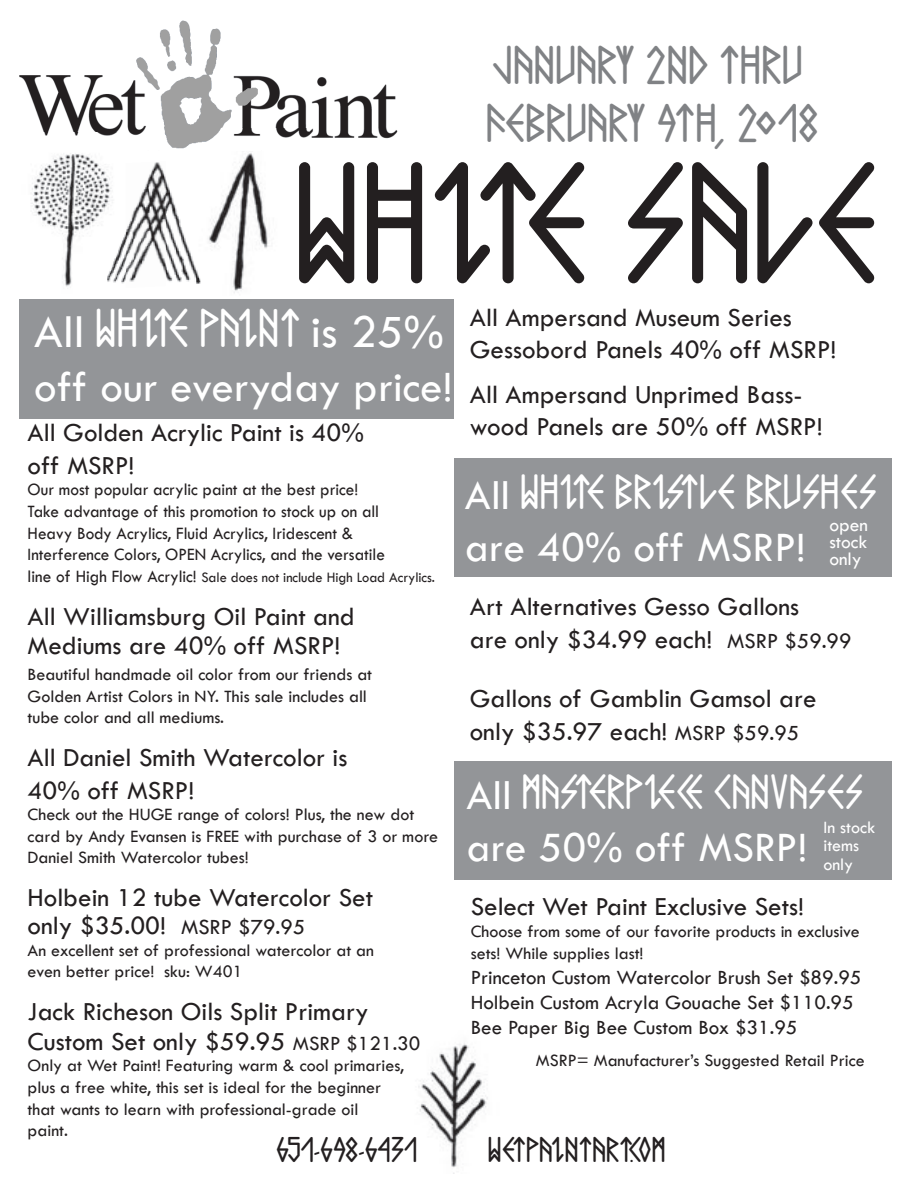
<style>
.page{position:relative;width:918px;height:1188px;background:#fff}
.page>*{position:absolute;margin:0;border:0;box-sizing:border-box;transform-origin:0 0}
.t1{font:151.5px "Comic Runes";color:#231f20}
.t2{font:48px/57.6px "Comic Runes";color:#808285}
.t3{font:48px "Comic Runes";color:#fff}
.t4{font:45px "Tw Cen";color:#fff}
.t5{font:43.5px "Comic Runes";color:#fff}
.t6{font:43.5px "Tw Cen";color:#fff}
.t7{font:31.5px "Comic Runes";color:#231f20}
.t8{font:31.5px "Comic Runes";letter-spacing:-.04em;color:#231f20}
.t9{font:27px/32.4px "Tw Cen";color:#231f20}
.t10{font:21px/25.2px "Tw Cen";color:#231f20}
.t11{font:19.5px/17.4px "Tw Cen";color:#fff;text-align:justify}
.t12{font:18px/21.6px "Tw Cen";color:#231f20}
.t13{font:18px/21.6px "Tw Cen";color:#231f20;scale:.96 1}
.t14{font:18px/18.6px "Tw Cen";color:#fff}
.t15{font:15px "Tw Cen";color:#231f20;scale:.96 1}
.s1{font-family:"Tw Cen"}
.s2{font-size:18px}
.s3{font-size:22.5px}
.s4{font-size:21px}
.s5{font-family:"Blam Blam Heavy BB"}
</style>
<div class="page">
<img style="left:31px;top:153px;width:70px;height:134px">
<img style="left:200px;top:153px;width:68px;height:140px">
<div style="left:454px;top:761px;width:438px;height:118px;background:#939598"></div>
<img style="left:418px;top:1043px;width:70px;height:125px">
<div style="left:454px;top:458px;width:438px;height:118px;background:#939598"></div>
<div style="left:19px;top:299px;width:435px;height:120px;background:#939598"></div>
<img style="left:19px;top:21px;width:378px;height:128px">
<img style="left:19px;top:132px;width:107px;height:17px">
<img style="left:126px;top:162px;width:40px;height:120px">
<img style="left:101px;top:168px;width:25px;height:116px">
<img style="left:166px;top:180px;width:34px;height:104px">
<h2 class="t2" style="left:486px;top:40px;width:335px">JANUARY 2ND THRU<br>FEBRUARY 9TH, 2018</h2>
<h1 class="t1" style="left:292px;top:162px;width:587px">WHITE SALE</h1>
<h3 class="t9" style="left:470px;top:301px;width:368px">All Ampersand Museum Series<br>Gessobord Panels 40% off MSRP!</h3>
<h3 class="t9" style="left:470px;top:378px;width:354px">All Ampersand Unprimed Bass&shy;wood Panels are 50% off MSRP!</h3>
<h3 class="t5" style="left:465px;top:474px;width:413px"><span class="s1">All</span> WHITE BRISTLE BRUSHES</h3>
<h3 class="t6" style="left:465px;top:521px;width:342px">are 40% off MSRP!</h3>
<p class="t11" style="left:829px;top:516px;width:40px">open stock only</p>
<h2 class="t3" style="left:34px;top:308px;width:411px"><span class="s1">All</span> WHITE PAINT <span class="s1">is 25%</span></h2>
<h3 class="t4" style="left:34px;top:360px;width:420px">off our everyday price!</h3>
<h3 class="t9" style="left:28px;top:417px;width:338px">All Golden Acrylic Paint is 40% off MSRP!</h3>
<p class="t13" style="left:28px;top:479px;width:374px">Our most popular acrylic paint at the best price!<br>Take advantage of this promotion to stock up on all Heavy Body Acrylics, Fluid Acrylics, Iridescent &amp; Interference Colors, OPEN Acrylics, and the versatile</p>
<p class="t15" style="left:28px;top:568px;width:426px"><span class="s2">line of High Flow Acrylic!</span> Sale does not include High Load Acrylics.</p>
<h3 class="t9" style="left:28px;top:601px;width:329px;line-height:29.4px">All Williamsburg Oil Paint and<br>Mediums are 40% off MSRP!</h3>
<p class="t12" style="left:28px;top:664px;width:346px">Beautiful handmade oil color from our friends at<br>Golden Artist Colors in NY. This sale includes all tube color and all mediums.</p>
<h3 class="t9" style="left:28px;top:741px;width:321px">All Daniel Smith Watercolor is<br>40% off MSRP!</h3>
<p class="t12" style="left:28px;top:804px;width:412px">Check out the HUGE range of colors! Plus, the new dot card by Andy Evansen is FREE with purchase of 3 or more<br>Daniel Smith Watercolor tubes!</p>
<h3 class="t9" style="left:28px;top:884px;width:347px;line-height:27.9px">Holbein 12 tube Watercolor Set only $35.00! <span class="s3">MSRP $79.95</span></h3>
<p class="t12" style="left:28px;top:939px;width:348px">An excellent set of professional watercolor at an even better price! sku: W401</p>
<h3 class="t9" style="left:28px;top:997px;width:394px;line-height:29.4px">Jack Richeson Oils Split Primary<br>Custom Set only $59.95 <span class="s4">MSRP $121.30</span></h3>
<p class="t12" style="left:28px;top:1055px;width:378px">Only at Wet Paint! Featuring warm &amp; cool primaries, plus a free white, this set is ideal for the beginner that wants to learn with professional-grade oil<br>paint.</p>
<h3 class="t9" style="left:470px;top:591px;width:383px">Art Alternatives Gesso Gallons<br>are only $34.99 each! <span class="s3">MSRP $59.99</span></h3>
<h3 class="t9" style="left:470px;top:682px;width:348px">Gallons of Gamblin Gamsol are only $35.97 each! <span class="s3">MSRP $59.95</span></h3>
<h3 class="t5" style="left:466px;top:774px;width:398px"><span class="s1">All</span> MASTERPIECE CANVASES</h3>
<h3 class="t6" style="left:466px;top:821px;width:342px">are 50% off MSRP!</h3>
<p class="t14" style="left:823px;top:818px;width:53px">In stock items only</p>
<h3 class="t9" style="left:471px;top:891px;width:335px">Select Wet Paint Exclusive Sets!</h3>
<p class="t12" style="left:471px;top:920px;width:391px">Choose from some of our favorite products in exclusive sets! While supplies last!</p>
<p class="t10" style="left:471px;top:964px;width:392px">Princeton Custom Watercolor Brush Set $89.95<br>Holbein Custom Acryla Gouache Set $110.95<br>Bee Paper Big Bee Custom Box $31.95</p>
<p class="t12" style="left:536px;top:1050px;width:330px">MSRP= Manufacturer’s Suggested Retail Price</p>
<h3 class="t8" style="left:276px;top:1137px;width:143px">651<span class="s5">-</span>698<span class="s5">-</span>6431</h3>
<h3 class="t7" style="left:487px;top:1137px;width:180px">WETPAINTART.COM</h3>
</div>
